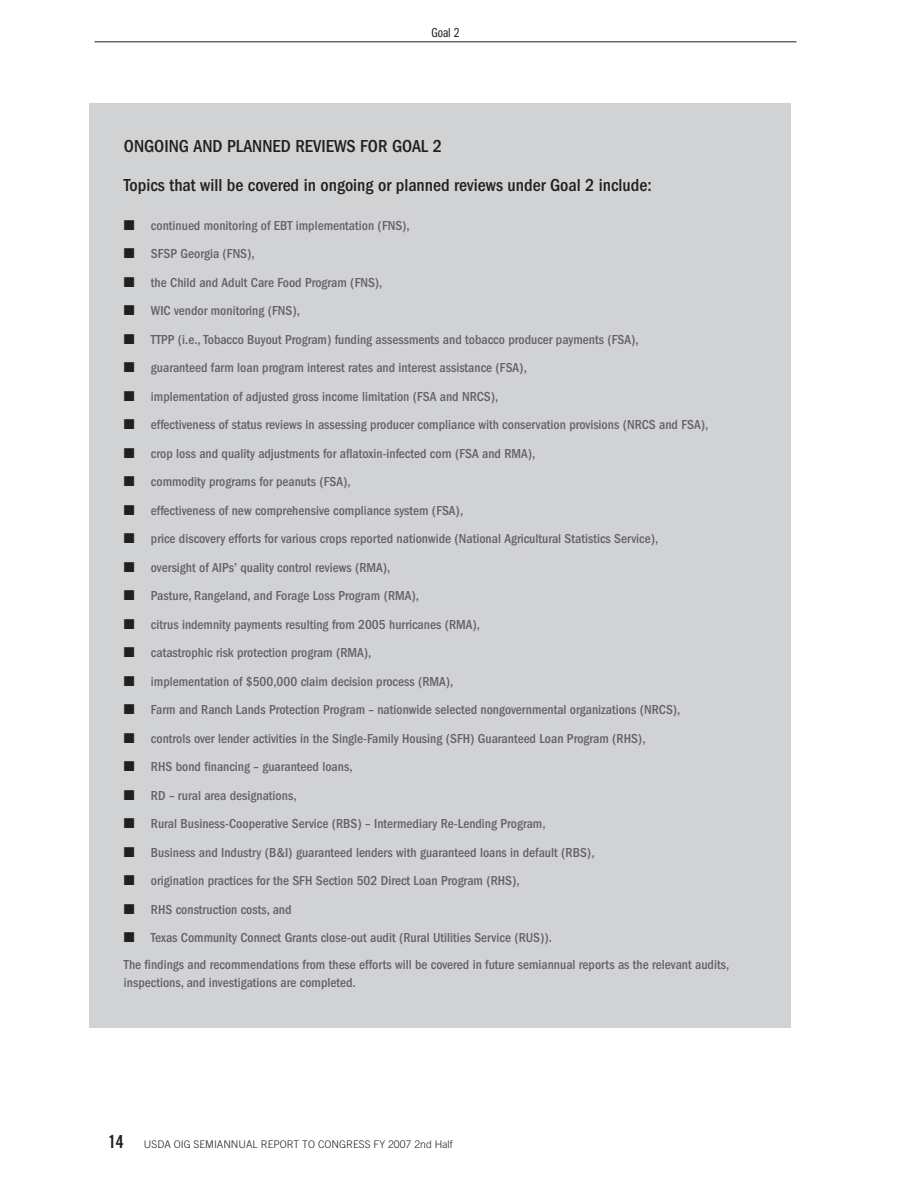
<style>
.page{position:relative;width:918px;height:1188px;background:#fff}
.page>*{position:absolute;margin:0;border:0;box-sizing:border-box;transform-origin:0 0}
.t1{font:500 condensed 18px/39px "Franklin Gothic";color:#231f20}
.t2{font:18px "Trade Gothic Bold Cond Twenty";color:#231f20}
.t3{font:500 condensed 13.5px/27px "Franklin Gothic";color:#636366}
.t4{font:13.5px "Franklin Gothic Book Cmpr";color:#231f20}
.t5{font:300 10.5px "Trade Gothic";color:#231f20}
.s1{color:#231f20}
</style>
<div class="page">
<hr style="left:94px;top:42px;width:702px;height:1px;background:#231f20">
<div style="left:89px;top:103px;width:702px;height:924px;background:#d1d2d4"></div>
<p class="t4" style="left:432px;top:25px;width:29px">Goal 2</p>
<h1 class="t1" style="left:124px;top:126px;width:529px">ONGOING AND PLANNED REVIEWS FOR GOAL 2<br>Topics that will be covered in ongoing or planned reviews under Goal 2 include:</h1>
<p class="t3" style="left:124px;top:212px;width:287px"><span class="s1">■</span> continued monitoring of EBT implementation (FNS),</p>
<p class="t3" style="left:124px;top:240px;width:132px"><span class="s1">■</span> SFSP Georgia (FNS),</p>
<p class="t3" style="left:124px;top:269px;width:260px"><span class="s1">■</span> the Child and Adult Care Food Program (FNS),</p>
<p class="t3" style="left:124px;top:297px;width:178px"><span class="s1">■</span> WIC vendor monitoring (FNS),</p>
<p class="t3" style="left:124px;top:326px;width:516px"><span class="s1">■</span> TTPP (i.e., Tobacco Buyout Program) funding assessments and tobacco producer payments (FSA),</p>
<p class="t3" style="left:124px;top:354px;width:404px"><span class="s1">■</span> guaranteed farm loan program interest rates and interest assistance (FSA),</p>
<p class="t3" style="left:124px;top:383px;width:376px"><span class="s1">■</span> implementation of adjusted gross income limitation (FSA and NRCS),</p>
<p class="t3" style="left:124px;top:411px;width:586px"><span class="s1">■</span> effectiveness of status reviews in assessing producer compliance with conservation provisions (NRCS and FSA),</p>
<p class="t3" style="left:124px;top:440px;width:413px"><span class="s1">■</span> crop loss and quality adjustments for aflatoxin-infected corn (FSA and RMA),</p>
<p class="t3" style="left:124px;top:468px;width:228px"><span class="s1">■</span> commodity programs for peanuts (FSA),</p>
<p class="t3" style="left:124px;top:497px;width:341px"><span class="s1">■</span> effectiveness of new comprehensive compliance system (FSA),</p>
<p class="t3" style="left:124px;top:525px;width:536px"><span class="s1">■</span> price discovery efforts for various crops reported nationwide (National Agricultural Statistics Service),</p>
<p class="t3" style="left:124px;top:554px;width:268px"><span class="s1">■</span> oversight of AIPs’ quality control reviews (RMA),</p>
<p class="t3" style="left:124px;top:582px;width:297px"><span class="s1">■</span> Pasture, Rangeland, and Forage Loss Program (RMA),</p>
<p class="t3" style="left:124px;top:611px;width:358px"><span class="s1">■</span> citrus indemnity payments resulting from 2005 hurricanes (RMA),</p>
<p class="t3" style="left:124px;top:639px;width:249px"><span class="s1">■</span> catastrophic risk protection program (RMA),</p>
<p class="t3" style="left:124px;top:668px;width:331px"><span class="s1">■</span> implementation of $500,000 claim decision process (RMA),</p>
<p class="t3" style="left:124px;top:696px;width:558px"><span class="s1">■</span> Farm and Ranch Lands Protection Program – nationwide selected nongovernmental organizations (NRCS),</p>
<p class="t3" style="left:124px;top:725px;width:523px"><span class="s1">■</span> controls over lender activities in the Single-Family Housing (SFH) Guaranteed Loan Program (RHS),</p>
<p class="t3" style="left:124px;top:753px;width:230px"><span class="s1">■</span> RHS bond financing – guaranteed loans,</p>
<p class="t3" style="left:124px;top:782px;width:174px"><span class="s1">■</span> RD – rural area designations,</p>
<p class="t3" style="left:124px;top:810px;width:423px"><span class="s1">■</span> Rural Business-Cooperative Service (RBS) – Intermediary Re-Lending Program,</p>
<p class="t3" style="left:124px;top:839px;width:472px"><span class="s1">■</span> Business and Industry (B&amp;I) guaranteed lenders with guaranteed loans in default (RBS),</p>
<p class="t3" style="left:124px;top:867px;width:397px"><span class="s1">■</span> origination practices for the SFH Section 502 Direct Loan Program (RHS),</p>
<p class="t3" style="left:124px;top:896px;width:169px"><span class="s1">■</span> RHS construction costs, and</p>
<p class="t3" style="left:124px;top:924px;width:607px"><span class="s1">■</span> Texas Community Connect Grants close-out audit (Rural Utilities Service (RUS)).<br>The findings and recommendations from these efforts will be covered in future semiannual reports as the relevant audits,</p>
<p class="t3" style="left:124px;top:969px;width:233px">inspections, and investigations are completed.</p>
<h1 class="t2" style="left:108px;top:1130px;width:17px">14</h1>
<p class="t5" style="left:144px;top:1138px;width:310px">USDA OIG SEMIANNUAL REPORT TO CONGRESS FY 2007 2nd Half</p>
</div>
